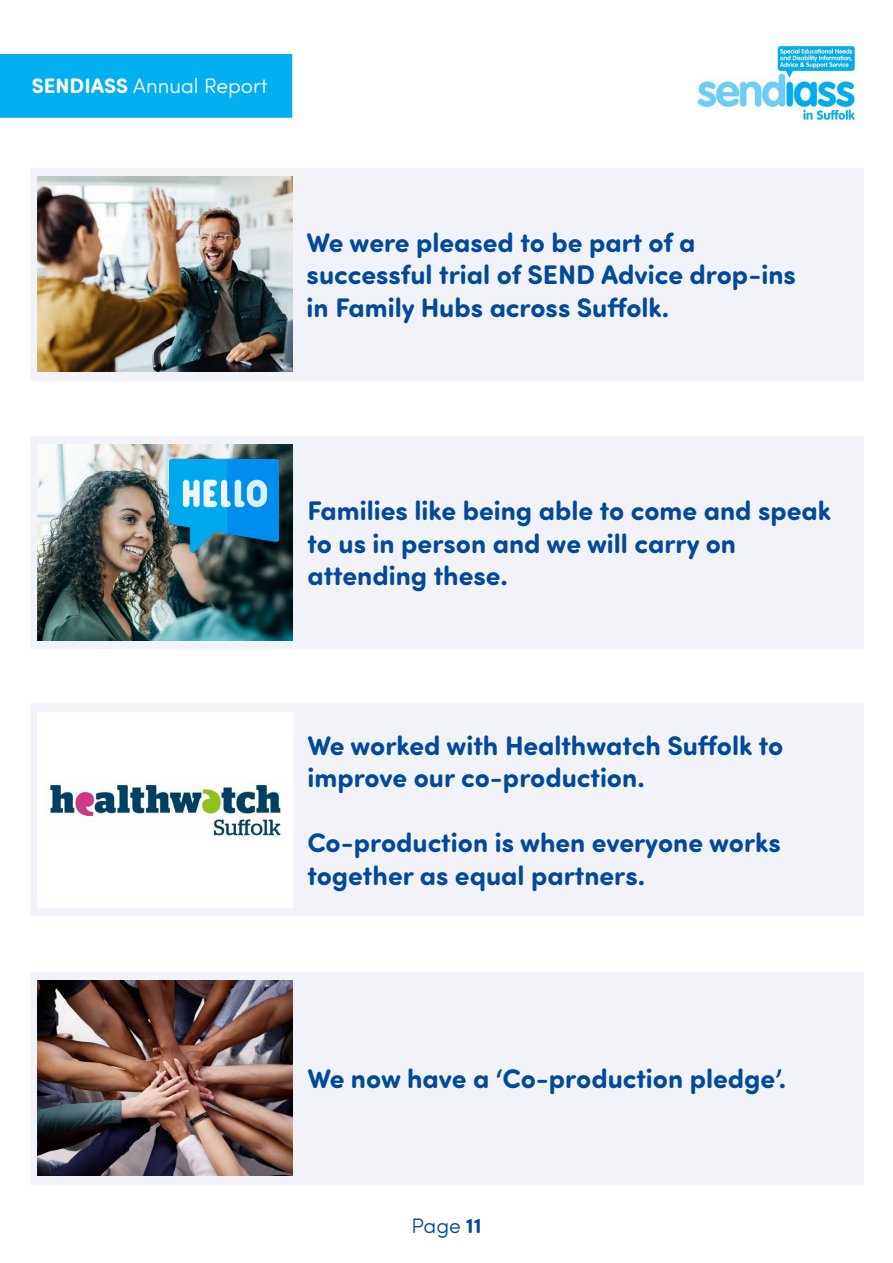
<style>
.page{position:relative;width:893px;height:1263px;background:#fff}
.page>*{position:absolute;margin:0;border:0;box-sizing:border-box;transform-origin:0 0}
.t1{font:700 27px/32.4px "Sofia Pro Soft";color:#02499b}
.t2{font:300 21px "Sofia Pro Soft";color:#feffff}
.t3{font:300 21px "Sofia Pro Soft";color:#02499b}
.s1{font-weight:700}
</style>
<div class="page">
<img style="left:696px;top:45px;width:159px;height:78px">
<div style="left:30px;top:168px;width:833px;height:213px;background:#f2f3f8"></div>
<img style="left:37px;top:176px;width:255px;height:196px">
<div style="left:30px;top:436px;width:833px;height:212px;background:#f2f3f8"></div>
<div style="left:30px;top:703px;width:833px;height:213px;background:#f2f3f8"></div>
<div style="left:30px;top:972px;width:833px;height:212px;background:#f2f3f8"></div>
<div style="left:38px;top:712px;width:255px;height:196px;background:#fff"></div>
<img style="left:48px;top:783px;width:233px;height:53px">
<img style="left:38px;top:980px;width:255px;height:196px">
<img style="left:38px;top:445px;width:255px;height:195px">
<div style="left:0;top:54px;width:293px;height:64px;background:#02b0f1"></div>
<img style="left:169px;top:451px;width:110px;height:109px">
<p class="t2" style="left:32px;top:71px;width:237px"><span class="s1">SENDIASS</span> Annual Report</p>
<p class="t1" style="left:307px;top:225px;width:491px">We were pleased to be part of a successful trial of SEND Advice drop-ins in Family Hubs across Suffolk.</p>
<p class="t1" style="left:307px;top:493px;width:525px">Families like being able to come and speak to us in person and we will carry on attending these.</p>
<p class="t1" style="left:307px;top:728px;width:477px">We worked with Healthwatch Suffolk to improve our co-production.</p>
<p class="t1" style="left:307px;top:825px;width:475px">Co-production is when everyone works together as equal partners.</p>
<p class="t1" style="left:307px;top:1061px;width:480px">We now have a ‘Co-production pledge’.</p>
<p class="t3" style="left:411px;top:1212px;width:71px">Page <span class="s1">11</span></p>
</div>
